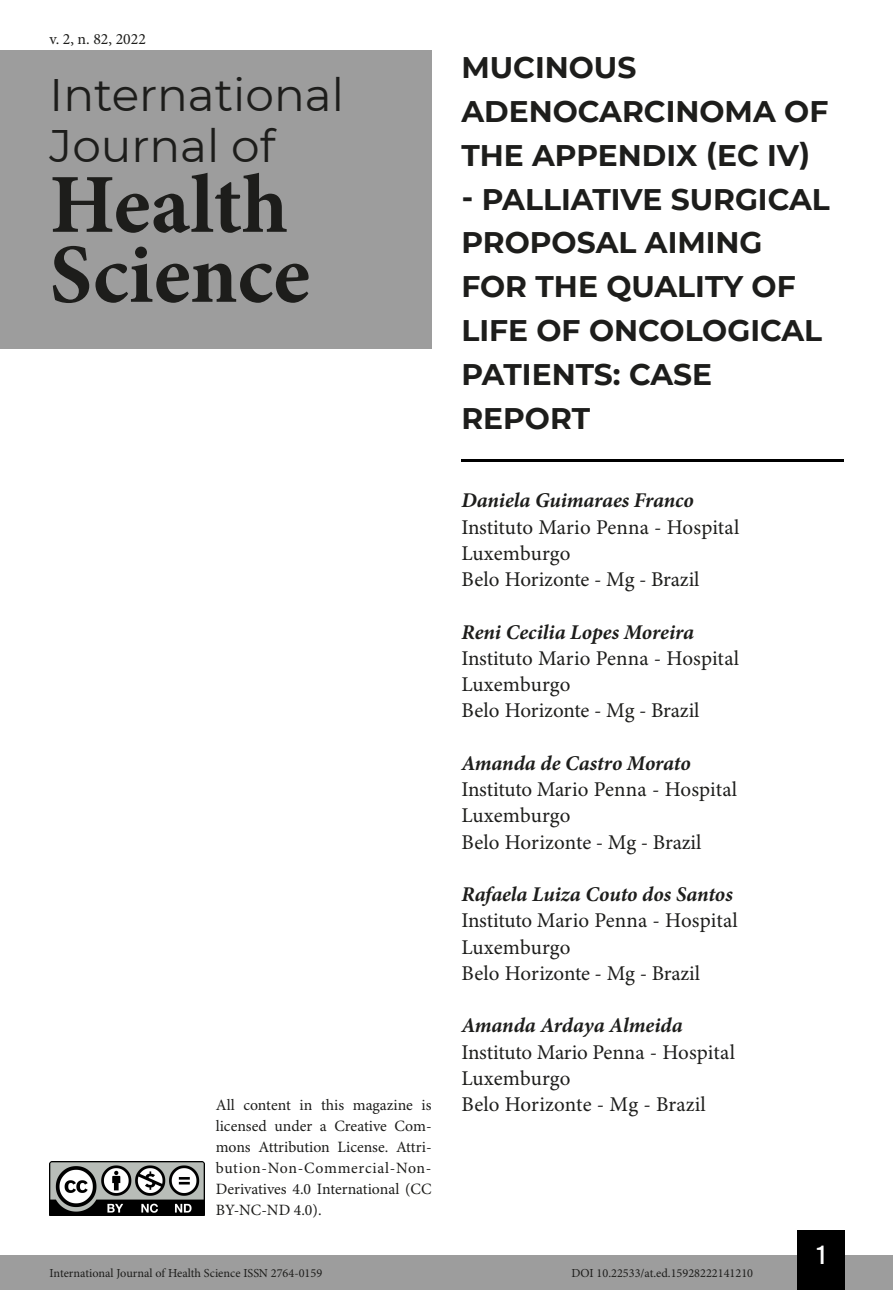
<style>
.page{position:relative;width:893px;height:1290px;background:#fff}
.page>*{position:absolute;margin:0;border:0;box-sizing:border-box;transform-origin:0 0}
.t1{font:700 84px/70px "Minion Pro";color:#1d1d1b}
.t2{font:45.5px/50.8px "Montserrat";color:#1d1d1b}
.t3{font:700 29.75px/43.8px "Montserrat";color:#1d1d1b}
.t4{font:26.25px "Bebas Kai";color:#fff}
.t5{font:21px/26.2px "Minion Pro";color:#1d1d1b}
.t6{font:italic 700 21px "Minion Pro";letter-spacing:-.005em;color:#1d1d1b}
.t7{font:15.75px/21px "Minion Pro";color:#1d1d1b;text-align:justify}
.t8{font:12.25px "Minion Pro";color:#1d1d1b}
</style>
<div class="page">
<div style="left:0;top:1255px;width:893px;height:35px;background:#9d9d9d"></div>
<div style="left:797px;top:1230px;width:48px;height:60px;background:#000"></div>
<img style="left:50px;top:1161px;width:154px;height:54px">
<div style="left:0;top:50px;width:432px;height:298px;background:#9d9d9d"></div>
<hr style="left:461px;top:459px;width:382px;height:2px;background:#000">
<p class="t7" style="left:50px;top:29px;width:98px">v. 2, n. 82, 2022</p>
<h2 class="t2" style="left:50px;top:68px;width:296px">International<br>Journal of</h2>
<h1 class="t1" style="left:50px;top:169px;width:262px">Health<br>Science</h1>
<p class="t7" style="left:216px;top:1095px;width:217px">All content in this magazine is licensed under a Creative Com&shy;mons Attribution License. Attri&shy;bution-Non-Commercial-Non-Derivatives 4.0 International (CC BY-NC-ND 4.0).</p>
<h3 class="t3" style="left:461px;top:44px;width:368px">MUCINOUS<br>ADENOCARCINOMA OF<br>THE APPENDIX (EC IV)</h3>
<h3 class="t3" style="left:461px;top:176px;width:370px">- PALLIATIVE SURGICAL<br>PROPOSAL AIMING<br>FOR THE QUALITY OF<br>LIFE OF ONCOLOGICAL<br>PATIENTS: CASE<br>REPORT</h3>
<p class="t6" style="left:461px;top:485px;width:234px">Daniela Guimaraes Franco</p>
<p class="t5" style="left:461px;top:514px;width:280px">Instituto Mario Penna - Hospital<br>Luxemburgo<br>Belo Horizonte - Mg - Brazil</p>
<p class="t6" style="left:461px;top:617px;width:234px">Reni Cecilia Lopes Moreira</p>
<p class="t5" style="left:461px;top:646px;width:279px">Instituto Mario Penna - Hospital<br>Luxemburgo<br>Belo Horizonte - Mg - Brazil</p>
<p class="t6" style="left:461px;top:748px;width:231px">Amanda de Castro Morato</p>
<p class="t5" style="left:461px;top:777px;width:277px">Instituto Mario Penna - Hospital<br>Luxemburgo<br>Belo Horizonte - Mg - Brazil</p>
<p class="t6" style="left:461px;top:879px;width:273px">Rafaela Luiza Couto dos Santos</p>
<p class="t5" style="left:461px;top:908px;width:278px">Instituto Mario Penna - Hospital<br>Luxemburgo<br>Belo Horizonte - Mg - Brazil</p>
<p class="t6" style="left:461px;top:1010px;width:223px">Amanda Ardaya Almeida</p>
<p class="t5" style="left:461px;top:1039px;width:275px">Instituto Mario Penna - Hospital<br>Luxemburgo<br>Belo Horizonte - Mg - Brazil</p>
<p class="t4" style="left:817px;top:1241px;width:10px">1</p>
<p class="t8" style="left:50px;top:1266px;width:274px">International Journal of Health Science ISSN 2764-0159</p>
<p class="t8" style="left:571px;top:1266px;width:183px">DOI 10.22533/at.ed.15928222141210</p>
</div>
